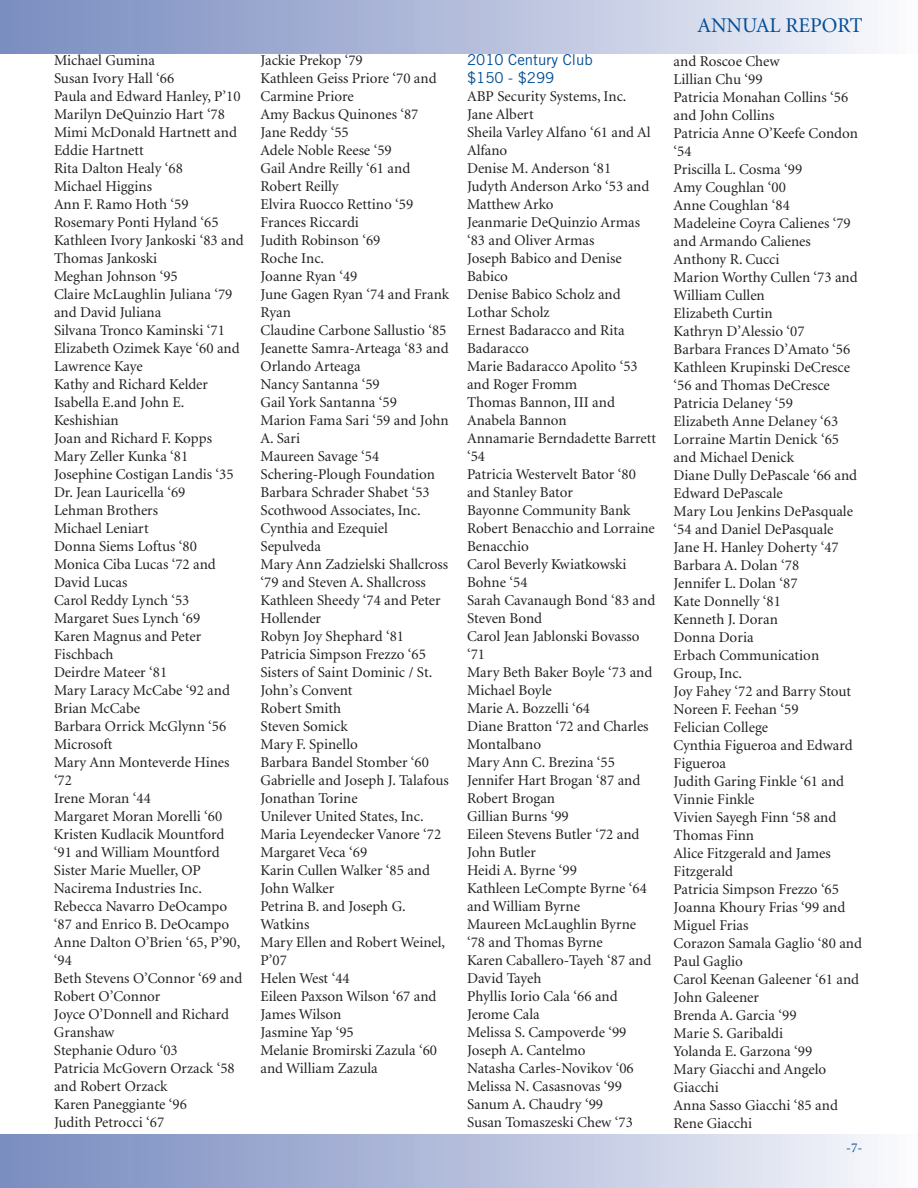
<style>
.page{position:relative;width:918px;height:1188px;background:#fff}
.page>*{position:absolute;margin:0;border:0;box-sizing:border-box;transform-origin:0 0}
.t1{font:21px "Minion";color:#014d95}
.t2{font:15px/18px "Minion";color:#231f20}
.t3{font:15px/18px "Trade Gothic";color:#014d95}
.t4{font:13.5px "Minion";color:#014d95}
</style>
<div class="page">
<div style="left:0;top:1134px;width:918px;height:54px;background:linear-gradient(to right,#7589be,#f6f7fb)"></div>
<div style="left:0;top:0;width:918px;height:54px;background:linear-gradient(to right,#7589be,#f6f7fb)"></div>
<p class="t2" style="left:54px;top:52px;width:191px">Michael Gumina<br>Susan Ivory Hall ‘66<br>Paula and Edward Hanley, P’10<br>Marilyn DeQuinzio Hart ‘78<br>Mimi McDonald Hartnett and<br>Eddie Hartnett<br>Rita Dalton Healy ‘68<br>Michael Higgins<br>Ann F. Ramo Hoth ‘59<br>Rosemary Ponti Hyland ‘65<br>Kathleen Ivory Jankoski ‘83 and<br>Thomas Jankoski<br>Meghan Johnson ‘95<br>Claire McLaughlin Juliana ‘79 and David Juliana<br>Silvana Tronco Kaminski ‘71<br>Elizabeth Ozimek Kaye ‘60 and<br>Lawrence Kaye<br>Kathy and Richard Kelder<br>Isabella E.and John E.<br>Keshishian<br>Joan and Richard F. Kopps<br>Mary Zeller Kunka ‘81<br>Josephine Costigan Landis ‘35<br>Dr. Jean Lauricella ‘69<br>Lehman Brothers<br>Michael Leniart<br>Donna Siems Loftus ‘80<br>Monica Ciba Lucas ‘72 and<br>David Lucas<br>Carol Reddy Lynch ‘53<br>Margaret Sues Lynch ‘69<br>Karen Magnus and Peter<br>Fischbach<br>Deirdre Mateer ‘81<br>Mary Laracy McCabe ‘92 and<br>Brian McCabe<br>Barbara Orrick McGlynn ‘56<br>Microsoft<br>Mary Ann Monteverde Hines ‘72<br>Irene Moran ‘44<br>Margaret Moran Morelli ‘60<br>Kristen Kudlacik Mountford ‘91 and William Mountford<br>Sister Marie Mueller, OP<br>Nacirema Industries Inc.<br>Rebecca Navarro DeOcampo ‘87 and Enrico B. DeOcampo<br>Anne Dalton O’Brien ‘65, P’90, ‘94<br>Beth Stevens O’Connor ‘69 and<br>Robert O’Connor<br>Joyce O’Donnell and Richard<br>Granshaw<br>Stephanie Oduro ‘03<br>Patricia McGovern Orzack ‘58 and Robert Orzack<br>Karen Paneggiante ‘96<br>Judith Petrocci ‘67</p>
<p class="t2" style="left:261px;top:52px;width:190px">Jackie Prekop ‘79<br>Kathleen Geiss Priore ‘70 and<br>Carmine Priore<br>Amy Backus Quinones ‘87<br>Jane Reddy ‘55<br>Adele Noble Reese ‘59<br>Gail Andre Reilly ‘61 and<br>Robert Reilly<br>Elvira Ruocco Rettino ‘59<br>Frances Riccardi<br>Judith Robinson ‘69<br>Roche Inc.<br>Joanne Ryan ‘49<br>June Gagen Ryan ‘74 and Frank<br>Ryan<br>Claudine Carbone Sallustio ‘85<br>Jeanette Samra-Arteaga ‘83 and<br>Orlando Arteaga<br>Nancy Santanna ‘59<br>Gail York Santanna ‘59<br>Marion Fama Sari ‘59 and John<br>A. Sari<br>Maureen Savage ‘54<br>Schering-Plough Foundation<br>Barbara Schrader Shabet ‘53<br>Scothwood Associates, Inc.<br>Cynthia and Ezequiel<br>Sepulveda<br>Mary Ann Zadzielski Shallcross ‘79 and Steven A. Shallcross<br>Kathleen Sheedy ‘74 and Peter<br>Hollender<br>Robyn Joy Shephard ‘81<br>Patricia Simpson Frezzo ‘65<br>Sisters of Saint Dominic / St.<br>John’s Convent<br>Robert Smith<br>Steven Somick<br>Mary F. Spinello<br>Barbara Bandel Stomber ‘60<br>Gabrielle and Joseph J. Talafous<br>Jonathan Torine<br>Unilever United States, Inc.<br>Maria Leyendecker Vanore ‘72<br>Margaret Veca ‘69<br>Karin Cullen Walker ‘85 and<br>John Walker<br>Petrina B. and Joseph G.<br>Watkins<br>Mary Ellen and Robert Weinel,<br>P’07<br>Helen West ‘44<br>Eileen Paxson Wilson ‘67 and<br>James Wilson<br>Jasmine Yap ‘95<br>Melanie Bromirski Zazula ‘60 and William Zazula</p>
<p class="t3" style="left:467px;top:52px;width:127px">2010 Century Club $150 - $299</p>
<p class="t2" style="left:467px;top:88px;width:191px">ABP Security Systems, Inc.<br>Jane Albert<br>Sheila Varley Alfano ‘61 and Al<br>Alfano<br>Denise M. Anderson ‘81<br>Judyth Anderson Arko ‘53 and<br>Matthew Arko<br>Jeanmarie DeQuinzio Armas ‘83 and Oliver Armas<br>Joseph Babico and Denise<br>Babico<br>Denise Babico Scholz and<br>Lothar Scholz<br>Ernest Badaracco and Rita<br>Badaracco<br>Marie Badaracco Apolito ‘53 and Roger Fromm<br>Thomas Bannon, III and<br>Anabela Bannon<br>Annamarie Berndadette Barrett ‘54<br>Patricia Westervelt Bator ‘80 and Stanley Bator<br>Bayonne Community Bank<br>Robert Benacchio and Lorraine<br>Benacchio<br>Carol Beverly Kwiatkowski<br>Bohne ‘54<br>Sarah Cavanaugh Bond ‘83 and<br>Steven Bond<br>Carol Jean Jablonski Bovasso ‘71<br>Mary Beth Baker Boyle ‘73 and<br>Michael Boyle<br>Marie A. Bozzelli ‘64<br>Diane Bratton ‘72 and Charles<br>Montalbano<br>Mary Ann C. Brezina ‘55<br>Jennifer Hart Brogan ‘87 and<br>Robert Brogan<br>Gillian Burns ‘99<br>Eileen Stevens Butler ‘72 and<br>John Butler<br>Heidi A. Byrne ‘99<br>Kathleen LeCompte Byrne ‘64 and William Byrne<br>Maureen McLaughlin Byrne ‘78 and Thomas Byrne<br>Karen Caballero-Tayeh ‘87 and<br>David Tayeh<br>Phyllis Iorio Cala ‘66 and<br>Jerome Cala<br>Melissa S. Campoverde ‘99<br>Joseph A. Cantelmo<br>Natasha Carles-Novikov ‘06<br>Melissa N. Casasnovas ‘99<br>Sanum A. Chaudry ‘99<br>Susan Tomaszeski Chew ‘73</p>
<h1 class="t1" style="left:697px;top:17px;width:167px">ANNUAL REPORT</h1>
<p class="t2" style="left:674px;top:54px;width:190px">and Roscoe Chew<br>Lillian Chu ‘99<br>Patricia Monahan Collins ‘56 and John Collins<br>Patricia Anne O’Keefe Condon ‘54<br>Priscilla L. Cosma ‘99<br>Amy Coughlan ‘00<br>Anne Coughlan ‘84<br>Madeleine Coyra Calienes ‘79 and Armando Calienes<br>Anthony R. Cucci<br>Marion Worthy Cullen ‘73 and<br>William Cullen<br>Elizabeth Curtin<br>Kathryn D’Alessio ‘07<br>Barbara Frances D’Amato ‘56<br>Kathleen Krupinski DeCresce ‘56 and Thomas DeCresce<br>Patricia Delaney ‘59<br>Elizabeth Anne Delaney ‘63<br>Lorraine Martin Denick ‘65 and Michael Denick<br>Diane Dully DePascale ‘66 and<br>Edward DePascale<br>Mary Lou Jenkins DePasquale ‘54 and Daniel DePasquale<br>Jane H. Hanley Doherty ‘47<br>Barbara A. Dolan ‘78<br>Jennifer L. Dolan ‘87<br>Kate Donnelly ‘81<br>Kenneth J. Doran<br>Donna Doria<br>Erbach Communication<br>Group, Inc.<br>Joy Fahey ‘72 and Barry Stout<br>Noreen F. Feehan ‘59<br>Felician College<br>Cynthia Figueroa and Edward<br>Figueroa<br>Judith Garing Finkle ‘61 and<br>Vinnie Finkle<br>Vivien Sayegh Finn ‘58 and<br>Thomas Finn<br>Alice Fitzgerald and James<br>Fitzgerald<br>Patricia Simpson Frezzo ‘65<br>Joanna Khoury Frias ‘99 and<br>Miguel Frias<br>Corazon Samala Gaglio ‘80 and<br>Paul Gaglio<br>Carol Keenan Galeener ‘61 and<br>John Galeener<br>Brenda A. Garcia ‘99<br>Marie S. Garibaldi<br>Yolanda E. Garzona ‘99<br>Mary Giacchi and Angelo<br>Giacchi<br>Anna Sasso Giacchi ‘85 and<br>Rene Giacchi</p>
<p class="t4" style="left:846px;top:1143px;width:18px">-7-</p>
</div>
